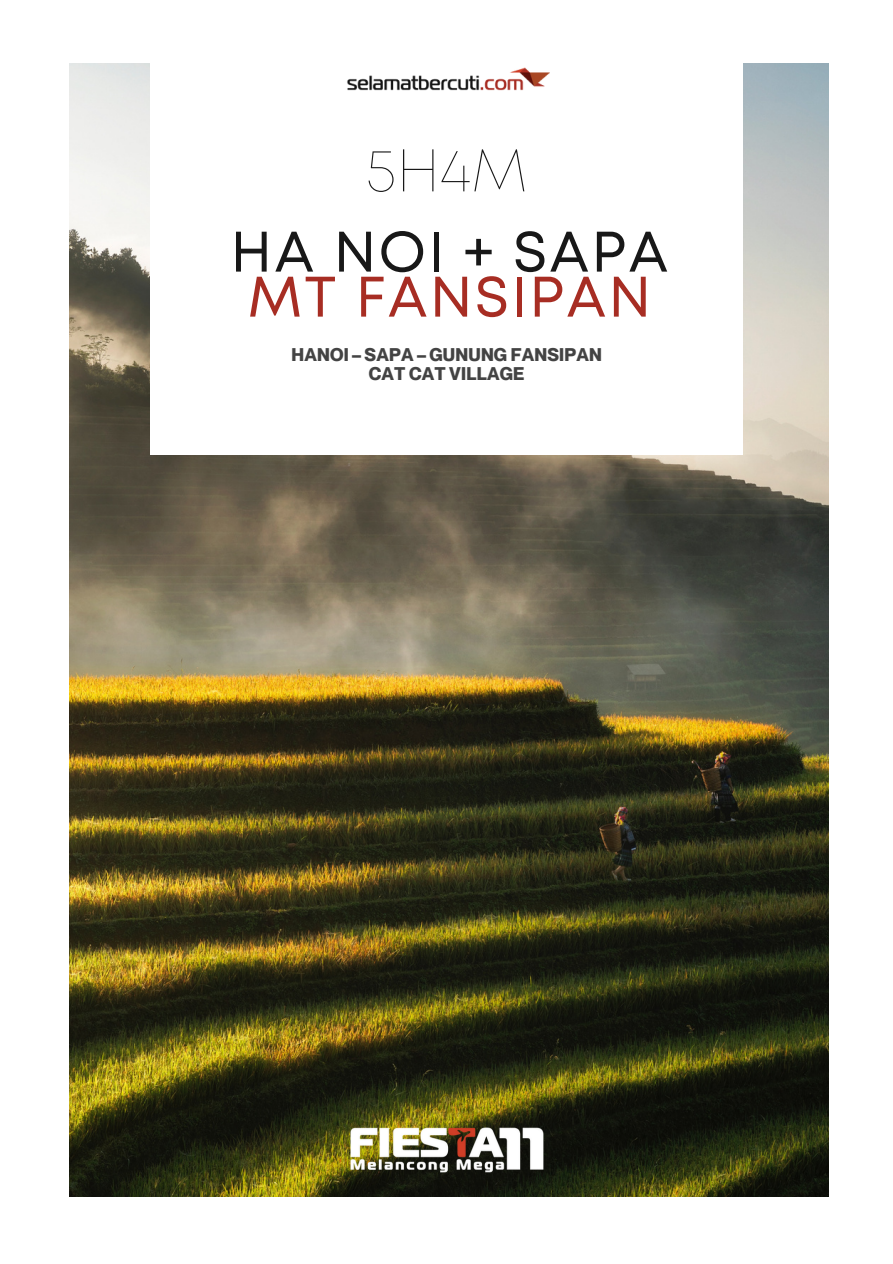
<style>
.page{position:relative;width:893px;height:1264px;background:#fff}
.page>*{position:absolute;margin:0;border:0;box-sizing:border-box;transform-origin:0 0}
.t1{font:100 60px "Mont";color:#181818}
.t2{font:57px "Mont";letter-spacing:.04em;color:#181818}
.t3{font:57px "Mont";letter-spacing:.04em;color:#a72d23}
.t4{font:700 18px "Neue Montreal";letter-spacing:.01em;color:#434343}
</style>
<div class="page">
<img style="left:70px;top:64px;width:758px;height:1131px">
<div style="left:151px;top:44px;width:591px;height:411px;background:#fff"></div>
<img style="left:347px;top:67px;width:203px;height:24px">
<img style="left:349px;top:1125px;width:195px;height:48px">
<p class="t1" style="left:366px;top:148px;width:163px">5H4M</p>
<p class="t2" style="left:230px;top:230px;width:439px">HA NOI + SAPA</p>
<p class="t3" style="left:247px;top:275px;width:405px">MT FANSIPAN</p>
<p class="t4" style="left:291px;top:344px;width:312px">HANOI – SAPA – GUNUNG FANSIPAN</p>
<p class="t4" style="left:369px;top:363px;width:157px">CAT CAT VILLAGE</p>
</div>
